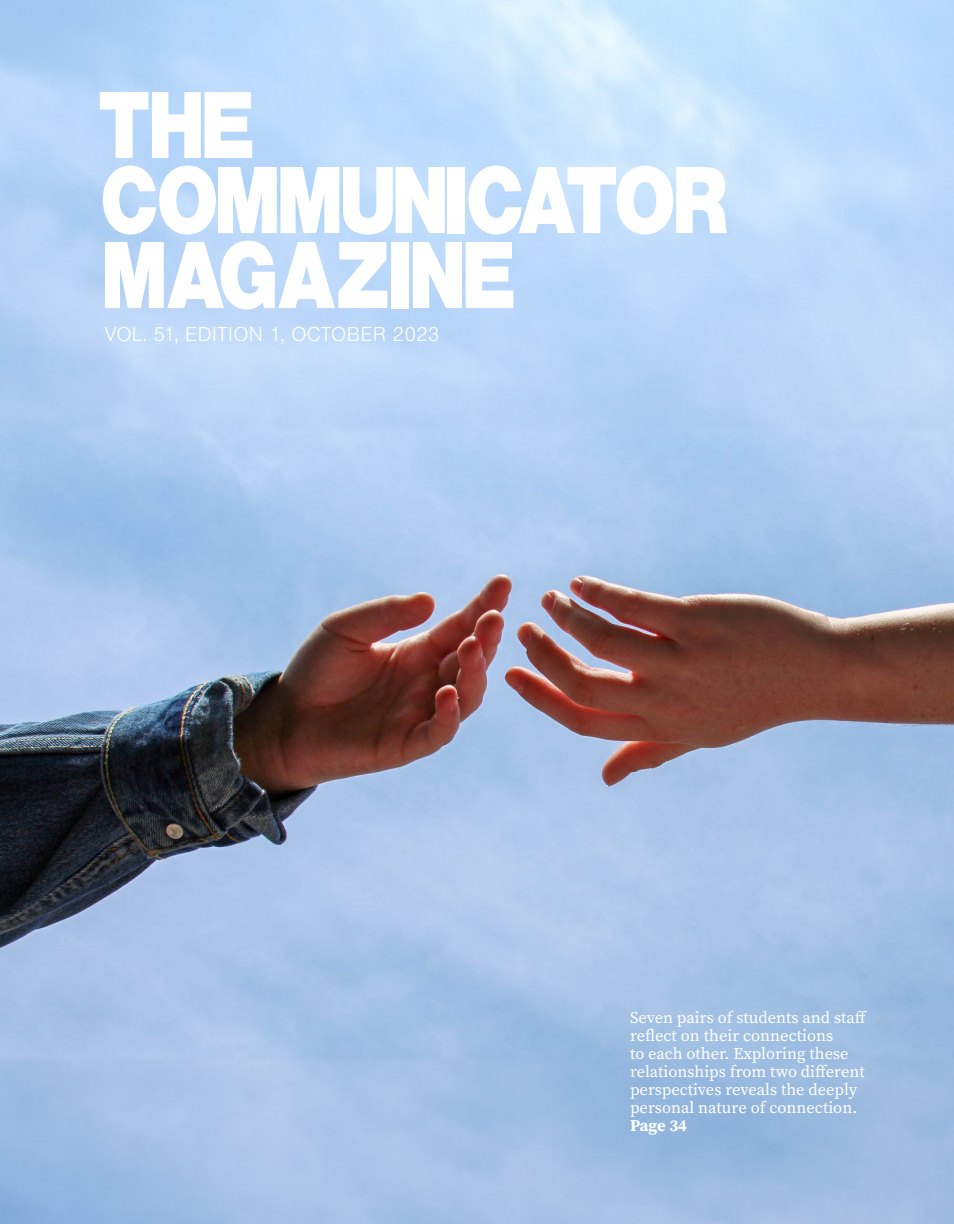
<style>
.page{position:relative;width:954px;height:1224px;background:#fff}
.page>*{position:absolute;margin:0;border:0;box-sizing:border-box;transform-origin:0 0}
.t1{font:900 99px "AYT Foundation Sans";letter-spacing:-.07em;color:#fff;scale:.83 1}
.t2{font:900 99px "AYT Foundation Sans";letter-spacing:-.045em;color:#fff;scale:.83 1}
.t3{font:300 21px "AYT Foundation Sans";letter-spacing:.015em;color:#fff}
.t4{font:16.5px/18px "Source Serif Variable";color:#fff}
</style>
<div class="page">
<img style="left:1px;top:1px;width:952px;height:1222px">
<p class="t1" style="left:100px;top:69px;width:189px">THE</p>
<p class="t1" style="left:100px;top:144px;width:760px">COMMUNICATOR</p>
<p class="t2" style="left:100px;top:219px;width:504px">MAGAZINE</p>
<p class="t3" style="left:104px;top:323px;width:337px">VOL. 51, EDITION 1, OCTOBER 2023</p>
<p class="t4" style="left:630px;top:1008px;width:238px">Seven pairs of students and staff reflect on their connections<br>to each other. Exploring these relationships from two different perspectives reveals the deeply personal nature of connection.</p>
<p class="t4" style="left:630px;top:1116px;width:59px">Page 34</p>
</div>
